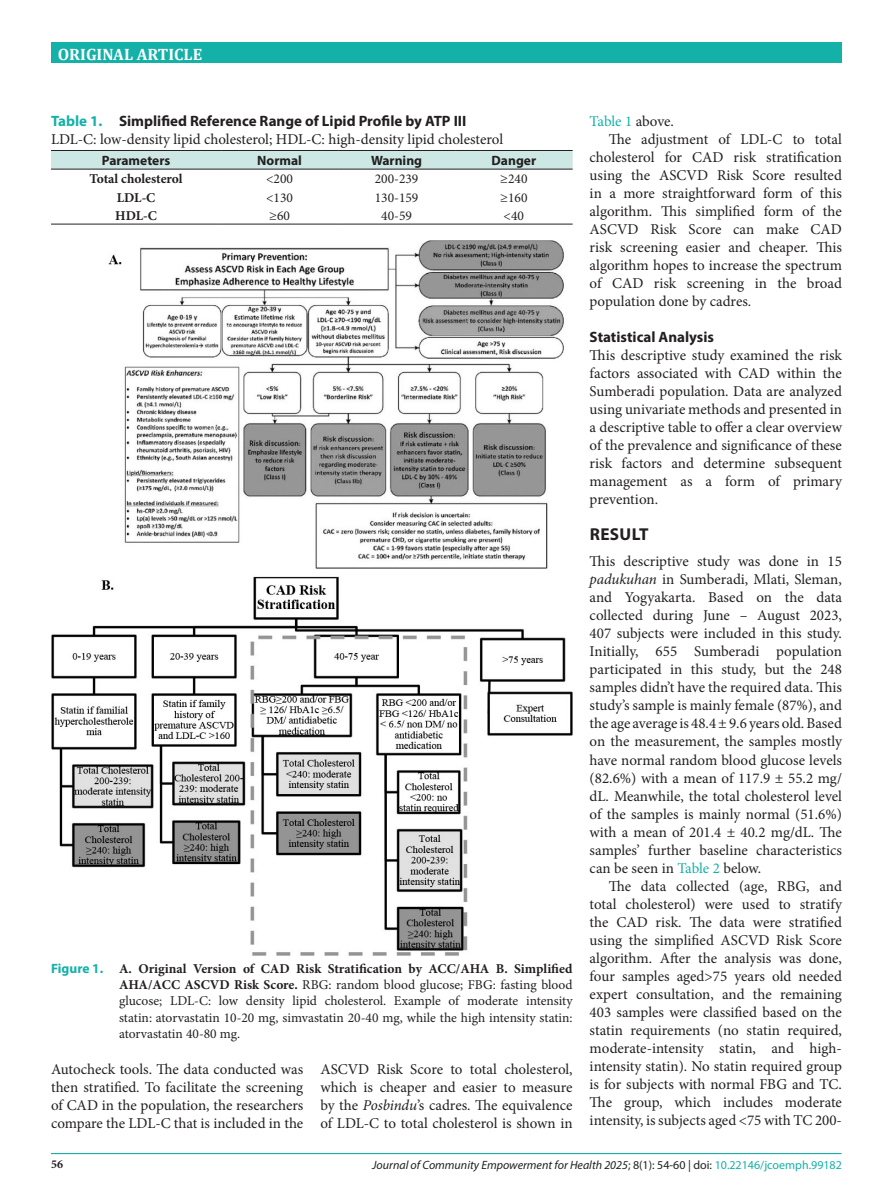
<style>
.page{position:relative;width:893px;height:1191px;background:#fff}
.page>*{position:absolute;margin:0;border:0;box-sizing:border-box;transform-origin:0 0}
.Judul{font:700 17.25px "Myriad Pro";letter-spacing:.02em;color:#231f20}
.t1{font:700 16.5px "Cambria";color:#fff}
.t2{font:15px/18px "Minion Pro";color:#231f20;text-align:justify}
.judul_tabel{font:700 15px "Myriad Pro";color:#231f20}
.sub_judul_ISM{font:700 15px "Myriad Pro";color:#231f20}
.t3{font:15px "Minion Pro";letter-spacing:-.01em;color:#13b1a8}
.Judul_Gambar{font:13.5px/16.2px "Minion Pro";color:#231f20;text-align:justify}
.t4{font:700 13.5px "Myriad Pro";color:#231f20}
.t5{font:700 13.5px "Minion Pro";letter-spacing:-.005em;color:#231f20}
.t6{font:italic 12px "Myriad Pro";color:#231f20}
.t7{font:700 12px "Minion Pro";color:#231f20}
.s1{color:#13b1a8}
.s2{font-family:"Myriad Pro";font-weight:700;color:#13b1a8}
.s3{font-weight:700}
.s4{font-style:italic}
.s5{color:#231f20}
.s6{font-style:normal}
.s7{font-style:normal;color:#13b1a8}
</style>
<div class="page">
<div style="left:51px;top:43px;width:790px;height:20px;background:#13b1a8"></div>
<hr style="left:51px;top:1153px;width:790px;height:1px;background:#13b1a8">
<div style="left:51px;top:151px;width:522px;height:18px;background:#cce7e4"></div>
<hr style="left:221px;top:224px;width:117px;height:1px;background:#231f20">
<hr style="left:338px;top:224px;width:117px;height:1px;background:#231f20">
<hr style="left:455px;top:224px;width:118px;height:1px;background:#231f20">
<hr style="left:51px;top:224px;width:170px;height:1px;background:#231f20">
<hr style="left:51px;top:150px;width:170px;height:1px;background:#231f20">
<hr style="left:221px;top:150px;width:117px;height:1px;background:#231f20">
<hr style="left:338px;top:150px;width:117px;height:1px;background:#231f20">
<hr style="left:455px;top:150px;width:118px;height:1px;background:#231f20">
<hr style="left:51px;top:169px;width:170px;height:1px;background:#231f20">
<hr style="left:221px;top:169px;width:117px;height:1px;background:#231f20">
<hr style="left:338px;top:169px;width:117px;height:1px;background:#231f20">
<hr style="left:455px;top:169px;width:118px;height:1px;background:#231f20">
<img style="left:51px;top:240px;width:522px;height:715px">
<p class="t1" style="left:58px;top:43px;width:146px">ORIGINAL ARTICLE</p>
<p class="judul_tabel" style="left:51px;top:111px;width:417px"><span class="s1">Table 1.</span> Simplified Reference Range of Lipid Profile by ATP III</p>
<p class="t2" style="left:51px;top:130px;width:454px">LDL-C: low-density lipid cholesterol; HDL-C: high-density lipid cholesterol</p>
<p class="t4" style="left:102px;top:151px;width:70px">Parameters</p>
<p class="t4" style="left:257px;top:151px;width:46px">Normal</p>
<p class="t4" style="left:371px;top:151px;width:53px">Warning</p>
<p class="t4" style="left:492px;top:151px;width:46px">Danger</p>
<p class="t5" style="left:89px;top:169px;width:95px">Total cholesterol</p>
<p class="Judul_Gambar" style="left:266px;top:171px;width:28px">&lt;200</p>
<p class="Judul_Gambar" style="left:375px;top:171px;width:45px">200-239</p>
<p class="Judul_Gambar" style="left:500px;top:171px;width:29px">≥240</p>
<p class="t5" style="left:117px;top:188px;width:40px">LDL-C</p>
<p class="Judul_Gambar" style="left:266px;top:189px;width:28px">&lt;130</p>
<p class="Judul_Gambar" style="left:375px;top:189px;width:45px">130-159</p>
<p class="Judul_Gambar" style="left:500px;top:189px;width:29px">≥160</p>
<p class="t5" style="left:115px;top:206px;width:43px">HDL-C</p>
<p class="Judul_Gambar" style="left:269px;top:207px;width:22px">≥60</p>
<p class="Judul_Gambar" style="left:381px;top:207px;width:32px">40-59</p>
<p class="Judul_Gambar" style="left:504px;top:207px;width:22px">&lt;40</p>
<p class="Judul_Gambar" style="left:119px;top:960px;width:455px;text-indent:-68px"><span class="s2">Figure 1.</span> <span class="s3">A. Original Version of CAD Risk Stratification by ACC/AHA B. Simplified AHA/ACC ASCVD Risk Score.</span> RBG: random blood glucose; FBG: fasting blood glucose; LDL-C: low density lipid cholesterol. Example of moderate intensity statin: atorvastatin 10-20 mg, simvastatin 20-40 mg, while the high intensity statin: atorvastatin 40-80 mg.</p>
<p class="t2" style="left:51px;top:1059px;width:254px">Autocheck tools. The data conducted was then stratified. To facilitate the screening of CAD in the population, the researchers compare the LDL-C that is included in the</p>
<p class="t2" style="left:320px;top:1059px;width:254px">ASCVD Risk Score to total cholesterol, which is cheaper and easier to measure by the <span class="s4">Posbindu</span>’s cadres. The equivalence of LDL-C to total cholesterol is shown in</p>
<p class="t3" style="left:590px;top:111px;width:86px">Table 1 <span class="s5">above.</span></p>
<p class="t2" style="left:590px;top:130px;width:254px;text-indent:19px">The adjustment of LDL-C to total cholesterol for CAD risk stratification using the ASCVD Risk Score resulted in a more straightforward form of this algorithm. This simplified form of the ASCVD Risk Score can make CAD risk screening easier and cheaper. This algorithm hopes to increase the spectrum of CAD risk screening in the broad population done by cadres.</p>
<p class="sub_judul_ISM" style="left:590px;top:327px;width:126px">Statistical Analysis</p>
<p class="t2" style="left:590px;top:346px;width:254px">This descriptive study examined the risk factors associated with CAD within the Sumberadi population. Data are analyzed using univariate methods and presented in a descriptive table to offer a clear overview of the prevalence and significance of these risk factors and determine subsequent management as a form of primary prevention.</p>
<p class="Judul" style="left:590px;top:523px;width:60px">RESULT</p>
<p class="t2" style="left:590px;top:552px;width:254px">This descriptive study was done in 15 <span class="s4">padukuhan</span> in Sumberadi, Mlati, Sleman, and Yogyakarta. Based on the data collected during June – August 2023, 407 subjects were included in this study.<br>Initially, 655 Sumberadi population participated in this study, but the 248 samples didn’t have the required data. This study’s sample is mainly female (87%), and the age average is 48.4 ± 9.6 years old. Based on the measurement, the samples mostly have normal random blood glucose levels (82.6%) with a mean of 117.9 ± 55.2 mg/ dL. Meanwhile, the total cholesterol level of the samples is mainly normal (51.6%) with a mean of 201.4 ± 40.2 mg/dL. The samples’ further baseline characteristics can be seen in <span class="s1">Table 2</span> below.</p>
<p class="t2" style="left:590px;top:876px;width:254px;text-indent:19px">The data collected (age, RBG, and total cholesterol) were used to stratify the CAD risk. The data were stratified using the simplified ASCVD Risk Score algorithm. After the analysis was done, four samples aged&gt;75 years old needed expert consultation, and the remaining 403 samples were classified based on the statin requirements (no statin required, moderate-intensity statin, and high&shy;intensity statin). No statin required group is for subjects with normal FBG and TC.<br>The group, which includes moderate intensity, is subjects aged &lt;75 with TC 200-</p>
<p class="t7" style="left:51px;top:1156px;width:13px">56</p>
<p class="t6" style="left:372px;top:1157px;width:471px">Journal of Community Empowerment for Health 2025<span class="s6">; 8(1): 54-60 | doi:</span> <span class="s7">10.22146/jcoemph.99182</span></p>
</div>
